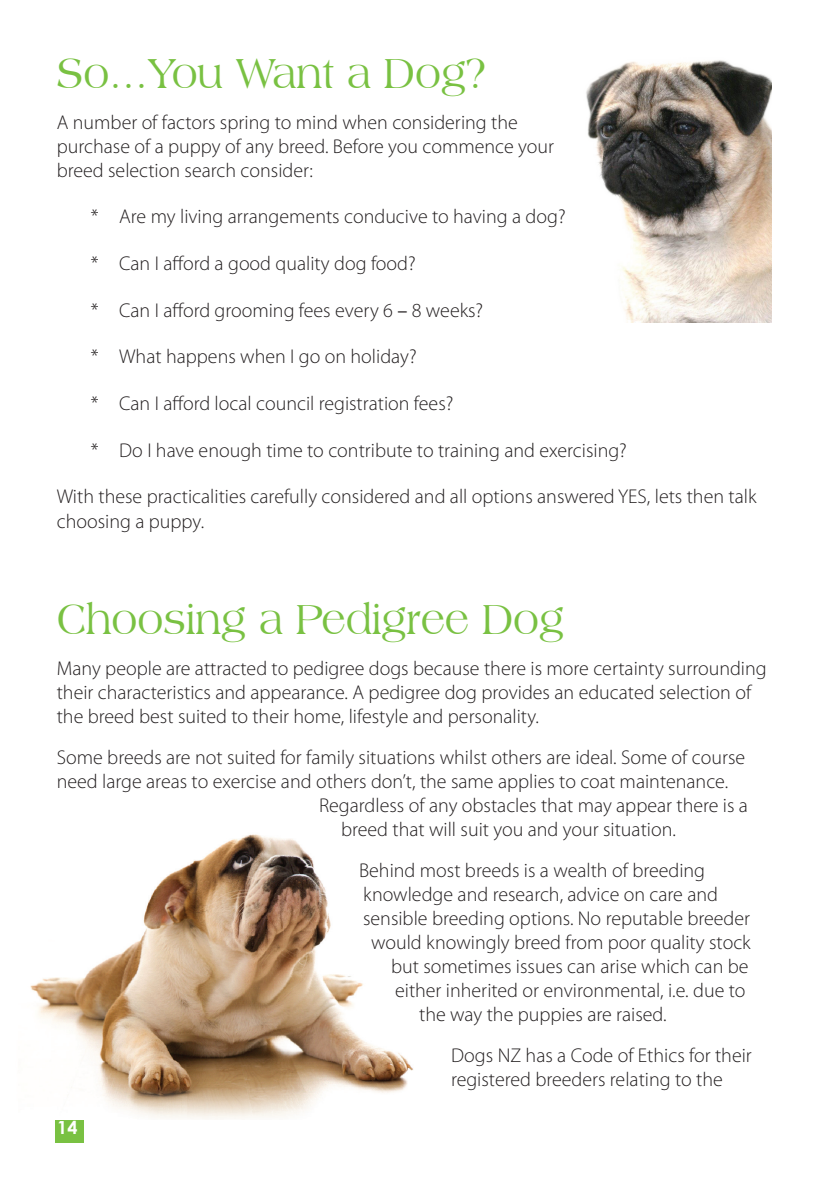
<style>
.page{position:relative;width:840px;height:1191px;background:#fff}
.page>*{position:absolute;margin:0;border:0;box-sizing:border-box;transform-origin:0 0}
.t1{font:44px "Americana BT";color:#79c142;scale:.91 1}
.t2{font:300 20px/24px "Myriad Pro";color:#231f20}
.t3{font:700 18px "Century Gothic";color:#fff}
.s1{font-weight:400}
</style>
<div class="page">
<div style="left:55px;top:1114px;width:28px;height:28px;background:#79c142"></div>
<img style="left:586px;top:60px;width:185px;height:263px">
<img style="left:30px;top:834px;width:383px;height:285px">
<h1 class="t1" style="left:57px;top:47px;width:473px">So...You Want a Dog?</h1>
<p class="t2" style="left:57px;top:110px;width:498px">A number of factors spring to mind when considering the purchase of a puppy of any breed. Before you commence your breed selection search consider:</p>
<p class="t2" style="left:91px;top:204px;width:476px">* Are my living arrangements conducive to having a dog?</p>
<p class="t2" style="left:91px;top:251px;width:326px">* Can I afford a good quality dog food?</p>
<p class="t2" style="left:91px;top:298px;width:394px">* Can I afford grooming fees every 6 <span class="s1">–</span> 8 weeks?</p>
<p class="t2" style="left:91px;top:344px;width:327px">* What happens when I go on holiday?</p>
<p class="t2" style="left:91px;top:391px;width:364px">* Can I afford local council registration fees?</p>
<p class="t2" style="left:91px;top:438px;width:537px">* Do I have enough time to contribute to training and exercising?</p>
<p class="t2" style="left:57px;top:484px;width:700px">With these practicalities carefully considered and all options answered YES, lets then talk choosing a puppy.</p>
<h1 class="t1" style="left:57px;top:593px;width:558px">Choosing a Pedigree Dog</h1>
<p class="t2" style="left:57px;top:655px;width:711px">Many people are attracted to pedigree dogs because there is more certainty surrounding their characteristics and appearance. A pedigree dog provides an educated selection of the breed best suited to their home, lifestyle and personality.</p>
<p class="t2" style="left:57px;top:744px;width:689px">Some breeds are not suited for family situations whilst others are ideal. Some of course</p>
<p class="t2" style="left:57px;top:768px;width:672px">need large areas to exercise and others don’t, the same applies to coat maintenance.</p>
<p class="t2" style="left:319px;top:792px;width:430px">Regardless of any obstacles that may appear there is a</p>
<p class="t2" style="left:341px;top:816px;width:336px">breed that will suit you and your situation.</p>
<p class="t2" style="left:359px;top:857px;width:347px">Behind most breeds is a wealth of breeding</p>
<p class="t2" style="left:363px;top:881px;width:356px">knowledge and research, advice on care and</p>
<p class="t2" style="left:363px;top:905px;width:388px">sensible breeding options. No reputable breeder</p>
<p class="t2" style="left:371px;top:929px;width:381px">would knowingly breed from poor quality stock</p>
<p class="t2" style="left:391px;top:953px;width:359px">but sometimes issues can arise which can be</p>
<p class="t2" style="left:395px;top:977px;width:351px">either inherited or environmental, i.e. due to</p>
<p class="t2" style="left:419px;top:1001px;width:249px">the way the puppies are raised.</p>
<p class="t2" style="left:451px;top:1042px;width:302px">Dogs NZ has a Code of Ethics for their registered breeders relating to the</p>
<p class="t3" style="left:57px;top:1113px;width:22px">14</p>
</div>
